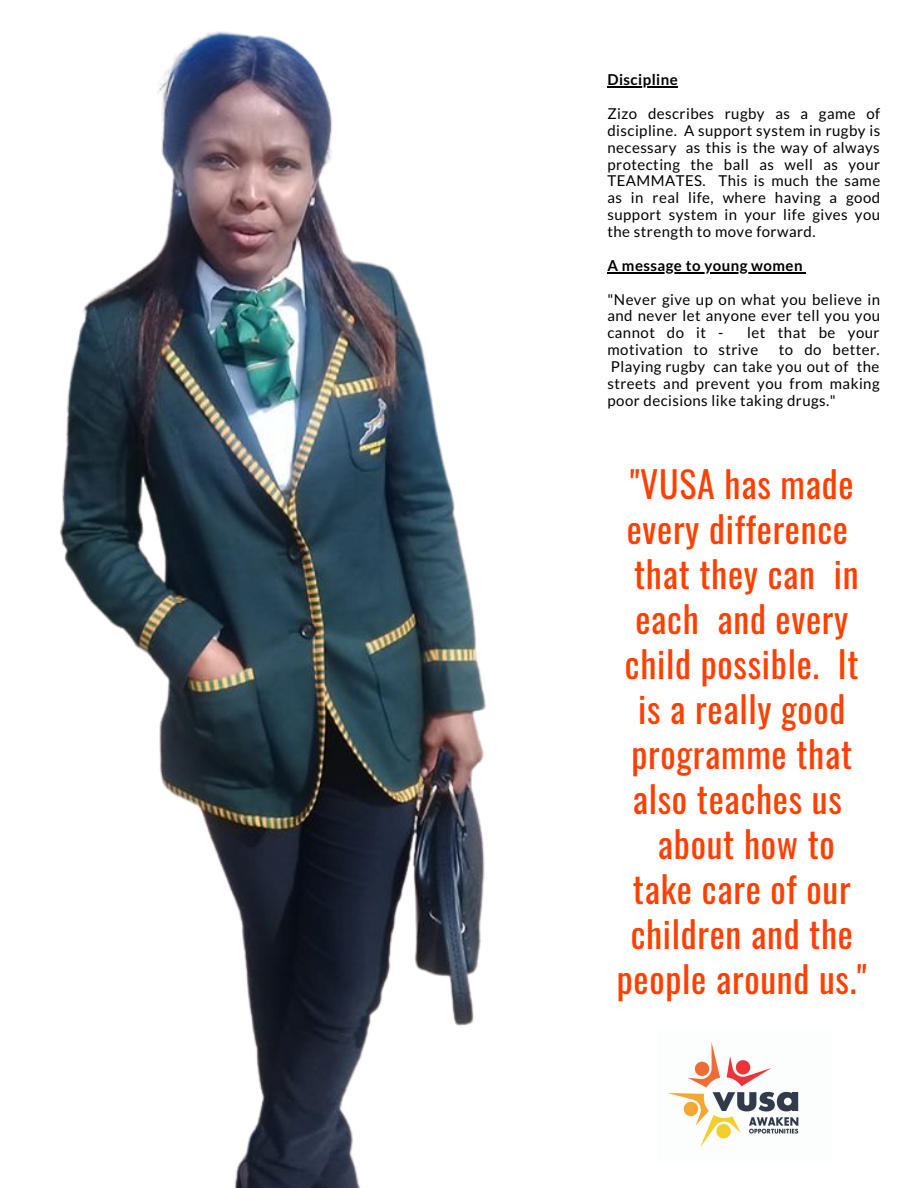
<style>
.page{position:relative;width:918px;height:1188px;background:#fff}
.page>*{position:absolute;margin:0;border:0;box-sizing:border-box;transform-origin:0 0}
.t1{font:36px/45px "Oswald";letter-spacing:.02em;color:#ff4000;text-align:center}
.t2{font:15px/16.8px "Lato";letter-spacing:.03em;color:#000;text-align:justify}
.t3{font:700 15px "Lato";letter-spacing:.03em;color:#000}
</style>
<div class="page">
<img style="left:60px;top:31px;width:426px;height:1157px">
<img style="left:668px;top:1041px;width:131px;height:107px">
<hr style="left:607px;top:86px;width:71px;height:1px;background:#000">
<hr style="left:607px;top:272px;width:199px;height:1px;background:#000">
<p class="t3" style="left:607px;top:70px;width:72px">Discipline</p>
<p class="t2" style="left:607px;top:105px;width:274px">Zizo describes rugby as a game of discipline. A support system in rugby is necessary as this is the way of always protecting the ball as well as your TEAMMATES. This is much the same as in real life, where having a good support system in your life gives you the strength to move forward.</p>
<p class="t3" style="left:607px;top:256px;width:197px">A message to young women</p>
<p class="t2" style="left:607px;top:290px;width:274px">"Never give up on what you believe in and never let anyone ever tell you you cannot do it -</p>
<p class="t2" style="left:607px;top:324px;width:274px;text-indent:140px">let that be your motivation to strive</p>
<p class="t2" style="left:607px;top:341px;width:274px;text-indent:171px">to do better.<br>Playing rugby can take you out of the streets and prevent you from making poor decisions like taking drugs."</p>
<h1 class="t1" style="left:617px;top:460px;width:252px">"VUSA has made every difference that they can in each and every child possible. It is a really good programme that also teaches us about how to<br>take care of our children and the people around us."</h1>
</div>
